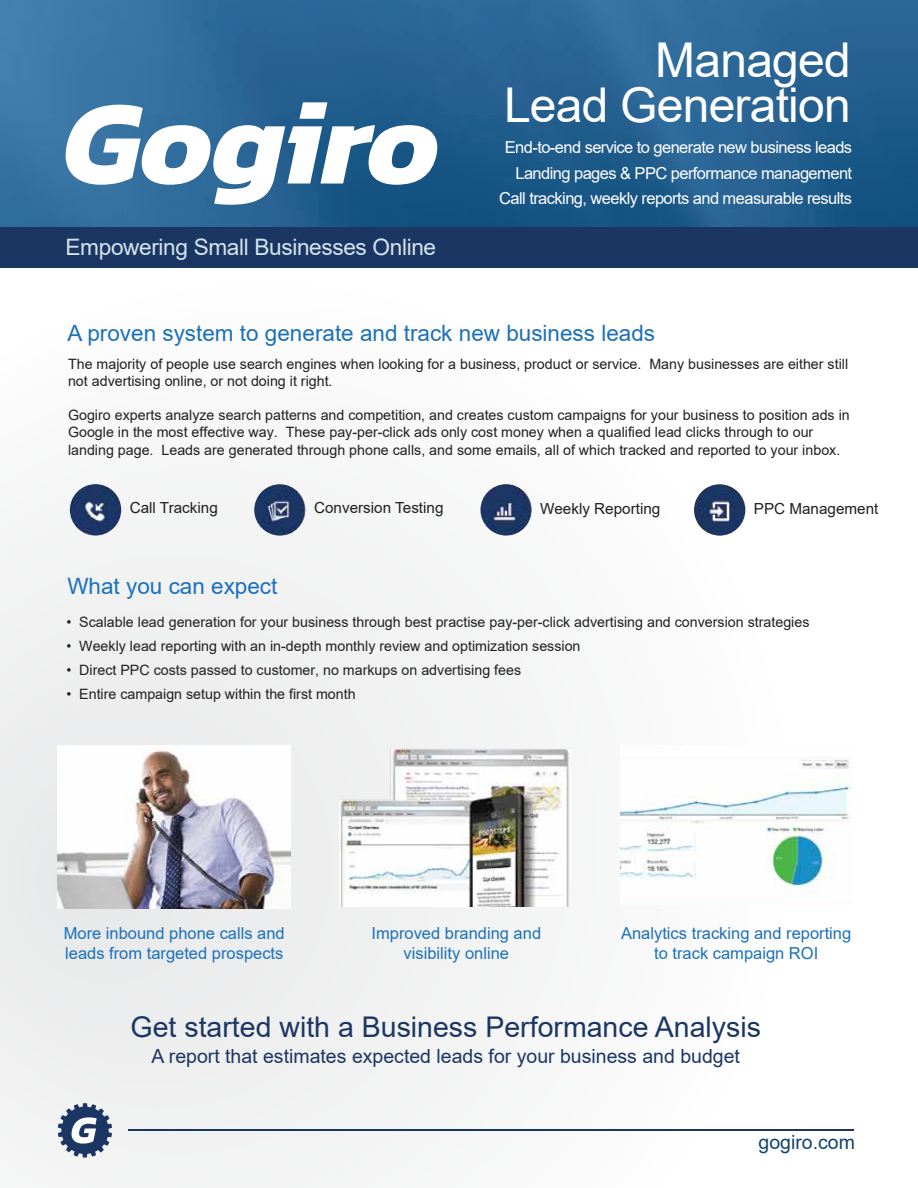
<style>
.page{position:relative;width:918px;height:1188px;background:#f8f8f9}
.page>*{position:absolute;margin:0;border:0;box-sizing:border-box;transform-origin:0 0}
.t1{font:48px/45px "Arial";letter-spacing:-.015em;color:#fff;text-align:right}
.t2{font:28.5px "Arial";color:#1c3664}
.t3{font:22.65px "Arial";letter-spacing:-.015em;color:#d3e4ec}
.t4{font:22.5px "Arial";color:#1c71b9}
.t5{font:19.5px "Arial";color:#1c3664}
.t6{font:19.5px "Arial";color:#10446f}
.t7{font:16.5px/19.8px "Arial";color:#1c71b9;text-align:center}
.t8{font:16.5px/25.5px "Arial";letter-spacing:-.035em;color:#fff;text-align:right}
.t9{font:15.3px "Arial";color:#231f20}
.t10{font:14.25px/17.1px "Arial";color:#231f20}
</style>
<div class="page">
<hr style="left:128px;top:1129px;width:726px;height:1px;background:#1c3664">
<img style="left:0;top:0;width:918px;height:227px">
<div style="left:0;top:227px;width:918px;height:41px;background:#1c3664"></div>
<img style="left:340px;top:748px;width:229px;height:159px">
<img style="left:621px;top:760px;width:231px;height:128px">
<img style="left:58px;top:750px;width:233px;height:158px">
<svg style="left:66px;top:102px;width:371px;height:103px"></svg>
<svg style="left:58px;top:1103px;width:54px;height:55px"></svg>
<img style="left:480px;top:484px;width:52px;height:52px;border-radius:26px">
<img style="left:70px;top:484px;width:51px;height:52px;border-radius:26px">
<img style="left:254px;top:484px;width:52px;height:52px;border-radius:26px">
<img style="left:694px;top:484px;width:51px;height:52px;border-radius:26px">
<h1 class="t1" style="left:504px;top:37px;width:348px">Managed<br>Lead Generation</h1>
<h3 class="t3" style="left:66px;top:232px;width:372px">Empowering Small Businesses Online</h3>
<p class="t8" style="left:499px;top:135px;width:354px">End-to-end service to generate new business leads<br>Landing pages &amp; PPC performance management<br>Call tracking, weekly reports and measurable results</p>
<h3 class="t4" style="left:67px;top:317px;width:589px">A proven system to generate and track new business leads</h3>
<p class="t10" style="left:68px;top:355px;width:782px">The majority of people use search engines when looking for a business, product or service. Many businesses are either still not advertising online, or not doing it right.</p>
<p class="t10" style="left:68px;top:407px;width:783px">Gogiro experts analyze search patterns and competition, and creates custom campaigns for your business to position ads in<br>Google in the most effective way. These pay-per-click ads only cost money when a qualified lead clicks through to our landing page. Leads are generated through phone calls, and some emails, all of which tracked and reported to your inbox.</p>
<p class="t9" style="left:130px;top:497px;width:90px">Call Tracking</p>
<p class="t9" style="left:314px;top:497px;width:131px">Conversion Testing</p>
<p class="t9" style="left:540px;top:498px;width:122px">Weekly Reporting</p>
<p class="t9" style="left:754px;top:498px;width:126px">PPC Management</p>
<h3 class="t4" style="left:67px;top:571px;width:212px">What you can expect</h3>
<p class="t10" style="left:66px;top:613px;width:745px">• Scalable lead generation for your business through best practise pay-per-click advertising and conversion strategies</p>
<p class="t10" style="left:66px;top:637px;width:516px">• Weekly lead reporting with an in-depth monthly review and optimization session</p>
<p class="t10" style="left:66px;top:661px;width:456px">• Direct PPC costs passed to customer, no markups on advertising fees</p>
<p class="t10" style="left:66px;top:685px;width:291px">• Entire campaign setup within the first month</p>
<p class="t7" style="left:64px;top:923px;width:223px;text-align:left">More inbound phone calls and leads from targeted prospects</p>
<p class="t7" style="left:372px;top:923px;width:171px">Improved branding and visibility online</p>
<p class="t7" style="left:621px;top:923px;width:232px">Analytics tracking and reporting to track campaign ROI</p>
<h2 class="t2" style="left:131px;top:1008px;width:632px">Get started with a Business Performance Analysis</h2>
<h3 class="t5" style="left:151px;top:1042px;width:590px">A report that estimates expected leads for your business and budget</h3>
<h3 class="t6" style="left:759px;top:1129px;width:98px">gogiro.com</h3>
</div>
